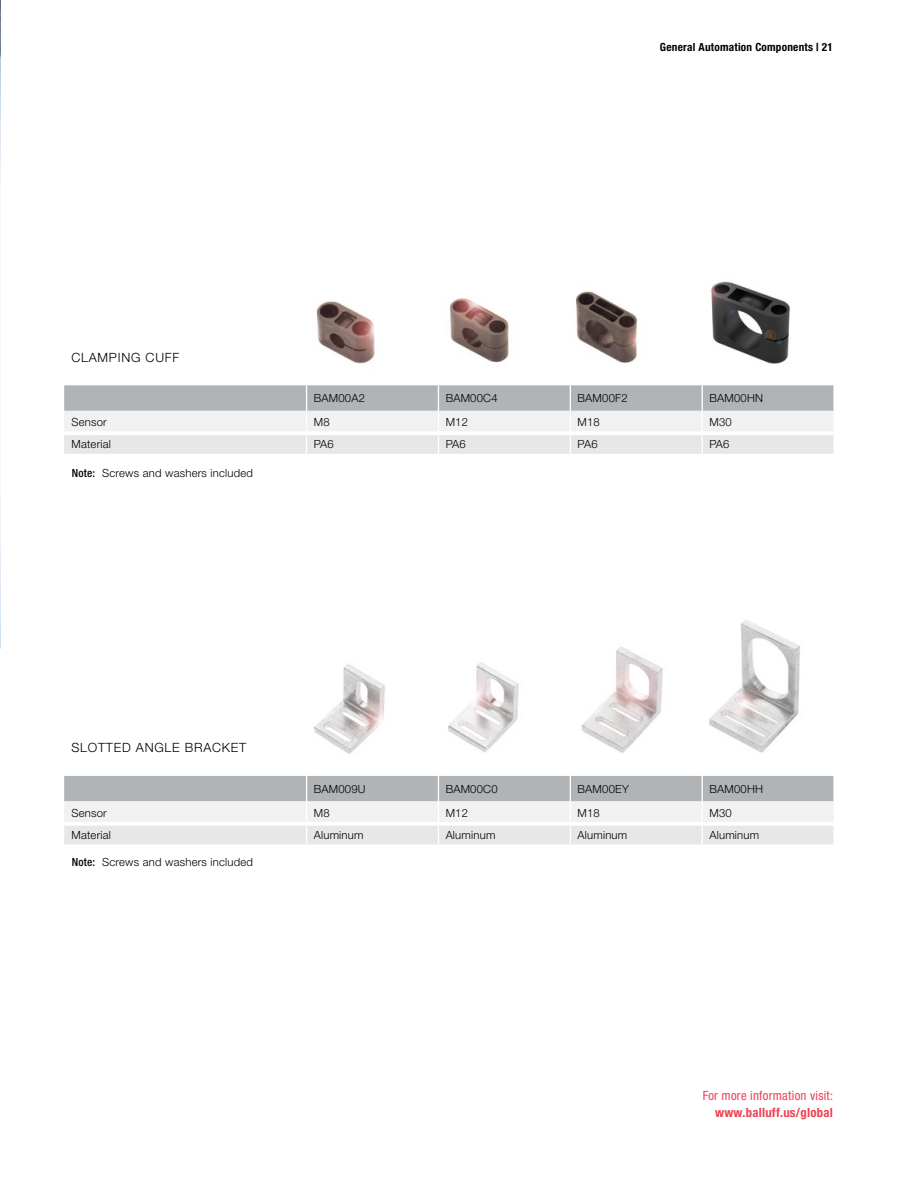
<style>
.page{position:relative;width:918px;height:1188px;background:#fff}
.page>*{position:absolute;margin:0;border:0;box-sizing:border-box;transform-origin:0 0}
.Website-Verweis_H67{font:condensed 12.75px/16.5px "Helvetica Neue LT Pro";letter-spacing:.02em;color:#ef4050;text-align:right}
.TABEL_light_8_5_11_v{font:300 12.75px "Helvetica Neue LT Pro";letter-spacing:.06em;color:#000}
.Table_H45_7_5_9pt{font:300 11.25px "Helvetica Neue LT Pro";letter-spacing:.02em;color:#000}
.t1{font:700 condensed 11.25px "Helvetica Neue LT Pro";letter-spacing:.02em;color:#000}
.s1{font-weight:500;font-stretch:condensed}
.s2{font-weight:700}
</style>
<div class="page">
<img style="left:0;top:0;width:1px;height:556px">
<svg style="left:0;top:556px;width:1px;height:93px"></svg>
<svg style="left:64px;top:385px;width:770px;height:69px"></svg>
<hr style="left:64px;top:431px;width:243px;height:4px;background:#fff">
<hr style="left:307px;top:431px;width:131px;height:4px;background:#fff">
<hr style="left:438px;top:431px;width:132px;height:4px;background:#fff">
<hr style="left:570px;top:431px;width:132px;height:4px;background:#fff">
<hr style="left:702px;top:431px;width:131px;height:4px;background:#fff">
<svg style="left:64px;top:776px;width:770px;height:68px"></svg>
<hr style="left:64px;top:822px;width:243px;height:4px;background:#fff">
<hr style="left:307px;top:822px;width:131px;height:4px;background:#fff">
<hr style="left:438px;top:822px;width:132px;height:4px;background:#fff">
<hr style="left:570px;top:822px;width:132px;height:4px;background:#fff">
<hr style="left:702px;top:822px;width:131px;height:4px;background:#fff">
<img style="left:316px;top:301px;width:59px;height:63px">
<img style="left:449px;top:298px;width:60px;height:65px">
<img style="left:575px;top:291px;width:63px;height:72px">
<img style="left:711px;top:281px;width:79px;height:83px">
<img style="left:709px;top:619px;width:91px;height:134px">
<img style="left:448px;top:662px;width:71px;height:91px">
<img style="left:581px;top:647px;width:82px;height:106px">
<img style="left:314px;top:664px;width:71px;height:90px">
<p class="TABEL_light_8_5_11_v" style="left:71px;top:349px;width:109px">CLAMPING CUFF</p>
<p class="t1" style="left:660px;top:40px;width:175px">General Automation Components | 21</p>
<p class="Table_H45_7_5_9pt" style="left:314px;top:391px;width:53px">BAM00A2</p>
<p class="Table_H45_7_5_9pt" style="left:446px;top:391px;width:53px">BAM00C4</p>
<p class="Table_H45_7_5_9pt" style="left:578px;top:391px;width:52px">BAM00F2</p>
<p class="Table_H45_7_5_9pt" style="left:709px;top:391px;width:55px">BAM00HN</p>
<p class="Table_H45_7_5_9pt" style="left:71px;top:415px;width:37px">Sensor</p>
<p class="Table_H45_7_5_9pt" style="left:314px;top:415px;width:17px">M8</p>
<p class="Table_H45_7_5_9pt" style="left:446px;top:415px;width:24px">M12</p>
<p class="Table_H45_7_5_9pt" style="left:578px;top:415px;width:24px">M18</p>
<p class="Table_H45_7_5_9pt" style="left:709px;top:415px;width:24px">M30</p>
<p class="Table_H45_7_5_9pt" style="left:71px;top:438px;width:41px">Material</p>
<p class="Table_H45_7_5_9pt" style="left:314px;top:438px;width:22px">PA6</p>
<p class="Table_H45_7_5_9pt" style="left:446px;top:438px;width:22px">PA6</p>
<p class="Table_H45_7_5_9pt" style="left:578px;top:438px;width:22px">PA6</p>
<p class="Table_H45_7_5_9pt" style="left:709px;top:438px;width:22px">PA6</p>
<p class="Table_H45_7_5_9pt" style="left:72px;top:466px;width:183px"><span class="s1">Note:</span> Screws and washers included</p>
<p class="TABEL_light_8_5_11_v" style="left:71px;top:740px;width:176px">SLOTTED ANGLE BRACKET</p>
<p class="Table_H45_7_5_9pt" style="left:314px;top:782px;width:53px">BAM009U</p>
<p class="Table_H45_7_5_9pt" style="left:446px;top:782px;width:53px">BAM00C0</p>
<p class="Table_H45_7_5_9pt" style="left:578px;top:782px;width:53px">BAM00EY</p>
<p class="Table_H45_7_5_9pt" style="left:709px;top:782px;width:55px">BAM00HH</p>
<p class="Table_H45_7_5_9pt" style="left:71px;top:806px;width:37px">Sensor</p>
<p class="Table_H45_7_5_9pt" style="left:314px;top:806px;width:17px">M8</p>
<p class="Table_H45_7_5_9pt" style="left:446px;top:806px;width:24px">M12</p>
<p class="Table_H45_7_5_9pt" style="left:578px;top:806px;width:24px">M18</p>
<p class="Table_H45_7_5_9pt" style="left:709px;top:806px;width:24px">M30</p>
<p class="Table_H45_7_5_9pt" style="left:71px;top:828px;width:41px">Material</p>
<p class="Table_H45_7_5_9pt" style="left:314px;top:828px;width:51px">Aluminum</p>
<p class="Table_H45_7_5_9pt" style="left:446px;top:828px;width:51px">Aluminum</p>
<p class="Table_H45_7_5_9pt" style="left:578px;top:828px;width:51px">Aluminum</p>
<p class="Table_H45_7_5_9pt" style="left:709px;top:828px;width:51px">Aluminum</p>
<p class="Table_H45_7_5_9pt" style="left:72px;top:855px;width:183px"><span class="s1">Note:</span> Screws and washers included</p>
<p class="Website-Verweis_H67" style="left:703px;top:1087px;width:132px">For more information visit: <span class="s2">www.balluff.us/global</span></p>
</div>
